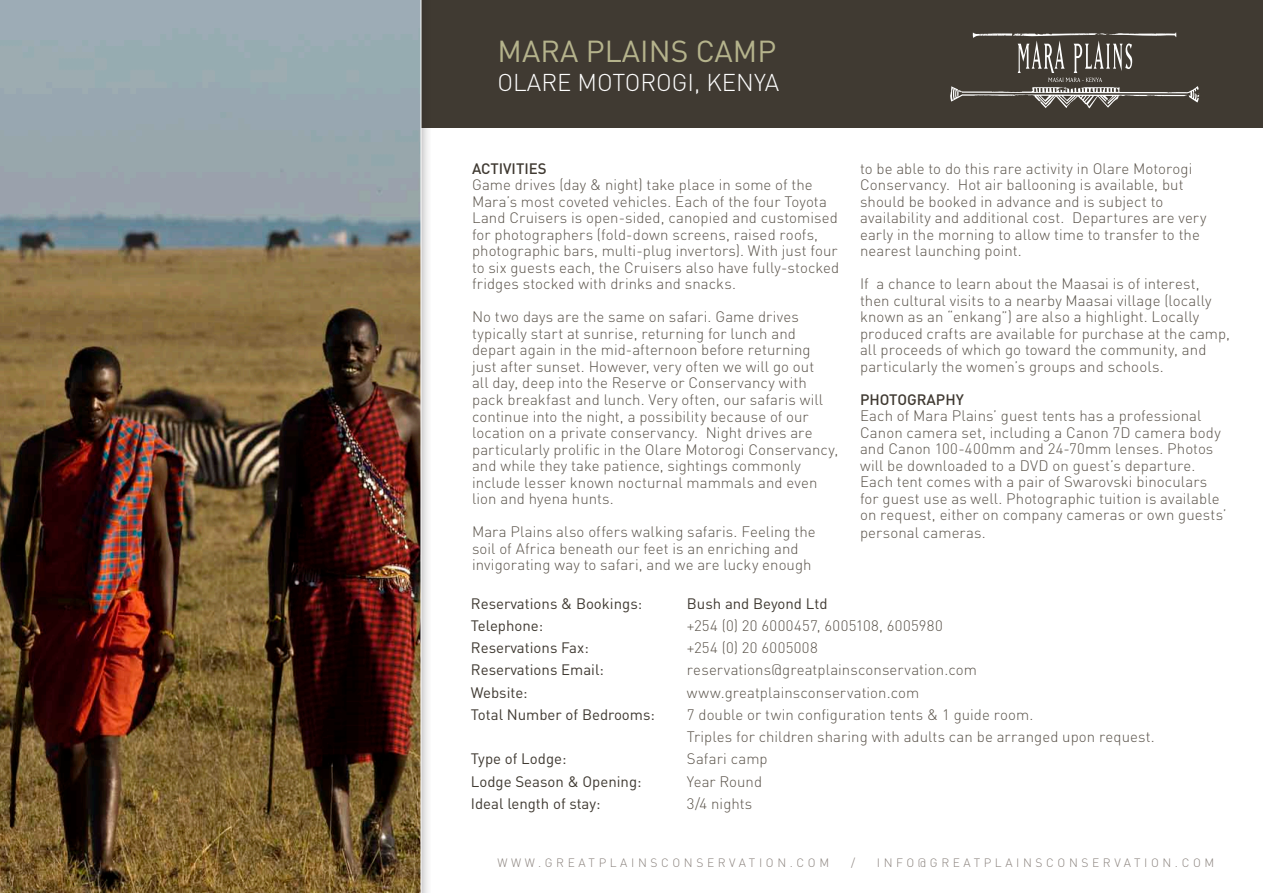
<style>
.page{position:relative;width:1263px;height:893px;background:#fff}
.page>*{position:absolute;margin:0;border:0;box-sizing:border-box;transform-origin:0 0}
.t1{font:30px "DIN";color:#b5b38c}
.t2{font:300 24px "DIN";color:#fff}
.t3{font:300 15px/16.5px "DIN";letter-spacing:.005em;color:#5b544b}
.t4{font:15px "DIN";color:#403a32}
.t5{font:300 15px "DIN";letter-spacing:.025em;color:#5b544b}
.t6{font:500 15px "DIN";color:#403a32}
.t7{font:300 12px "DIN";letter-spacing:.3em;color:#8b837e}
</style>
<div class="page">
<div style="left:414px;top:0;width:849px;height:128px;background:#403a32"></div>
<svg style="left:950px;top:32px;width:249px;height:76px"></svg>
<div style="left:0;top:0;width:433px;height:893px;background:#231f20;opacity:.45"></div>
<img style="left:0;top:0;width:421px;height:893px">
<h1 class="t1" style="left:497px;top:32px;width:280px">MARA PLAINS CAMP</h1>
<h2 class="t2" style="left:497px;top:67px;width:283px">OLARE MOTOROGI, KENYA</h2>
<p class="t6" style="left:472px;top:159px;width:76px">ACTIVITIES</p>
<p class="t3" style="left:472px;top:177px;width:369px">Game drives (day &amp; night) take place in some of the Mara’s most coveted vehicles. Each of the four Toyota Land Cruisers is open-sided, canopied and customised for photographers (fold-down screens, raised roofs, photographic bars, multi-plug invertors). With just four to six guests each, the Cruisers also have fully-stocked fridges stocked with drinks and snacks.</p>
<p class="t3" style="left:472px;top:309px;width:368px">No two days are the same on safari. Game drives typically start at sunrise, returning for lunch and depart again in the mid-afternoon before returning just after sunset. However, very often we will go out<br>all day, deep into the Reserve or Conservancy with pack breakfast and lunch. Very often, our safaris will continue into the night, a possibility because of our location on a private conservancy. Night drives are particularly prolific in the Olare Motorogi Conservancy, and while they take patience, sightings commonly include lesser known nocturnal mammals and even lion and hyena hunts.</p>
<p class="t3" style="left:472px;top:523px;width:345px">Mara Plains also offers walking safaris. Feeling the soil of Africa beneath our feet is an enriching and invigorating way to safari, and we are lucky enough</p>
<p class="t3" style="left:860px;top:160px;width:348px">to be able to do this rare activity in Olare Motorogi Conservancy. Hot air ballooning is available, but should be booked in advance and is subject to availability and additional cost. Departures are very early in the morning to allow time to transfer to the nearest launching point.</p>
<p class="t3" style="left:860px;top:275px;width:371px">If a chance to learn about the Maasai is of interest, then cultural visits to a nearby Maasai village (locally known as an “enkang”) are also a highlight. Locally produced crafts are available for purchase at the camp, all proceeds of which go toward the community, and particularly the women’s groups and schools.</p>
<p class="t6" style="left:860px;top:390px;width:105px">PHOTOGRAPHY</p>
<p class="t3" style="left:860px;top:407px;width:368px">Each of Mara Plains’ guest tents has a professional Canon camera set, including a Canon 7D camera body and Canon 100-400mm and 24-70mm lenses. Photos will be downloaded to a DVD on guest’s departure.<br>Each tent comes with a pair of Swarovski binoculars for guest use as well. Photographic tuition is available on request, either on company cameras or own guests’</p>
<p class="t3" style="left:860px;top:524px;width:127px">personal cameras.</p>
<p class="t4" style="left:471px;top:594px;width:173px">Reservations &amp; Bookings:</p>
<p class="t4" style="left:687px;top:594px;width:142px">Bush and Beyond Ltd</p>
<p class="t4" style="left:471px;top:616px;width:74px">Telephone:</p>
<p class="t5" style="left:687px;top:616px;width:257px">+254 (0) 20 6000457, 6005108, 6005980</p>
<p class="t4" style="left:471px;top:638px;width:119px">Reservations Fax:</p>
<p class="t5" style="left:687px;top:638px;width:132px">+254 (0) 20 6005008</p>
<p class="t4" style="left:471px;top:660px;width:135px">Reservations Email:</p>
<p class="t3" style="left:687px;top:661px;width:291px">reservations@greatplainsconservation.com</p>
<p class="t4" style="left:471px;top:683px;width:58px">Website:</p>
<p class="t3" style="left:687px;top:684px;width:234px">www.greatplainsconservation.com</p>
<p class="t4" style="left:471px;top:705px;width:186px">Total Number of Bedrooms:</p>
<p class="t3" style="left:687px;top:703px;width:469px;line-height:22.2px">7 double or twin configuration tents &amp; 1 guide room.<br>Triples for children sharing with adults can be arranged upon request.</p>
<p class="t4" style="left:471px;top:749px;width:97px">Type of Lodge:</p>
<p class="t3" style="left:687px;top:750px;width:82px">Safari camp</p>
<p class="t4" style="left:471px;top:772px;width:172px">Lodge Season &amp; Opening:</p>
<p class="t3" style="left:687px;top:773px;width:77px">Year Round</p>
<p class="t4" style="left:471px;top:794px;width:131px">Ideal length of stay:</p>
<p class="t3" style="left:687px;top:795px;width:67px">3/4 nights</p>
<p class="t7" style="left:497px;top:855px;width:333px">WWW.GREATPLAINSCONSERVATION.COM</p>
<p class="t7" style="left:851px;top:855px;width:6px">/</p>
<p class="t7" style="left:877px;top:855px;width:339px">INFO@GREATPLAINSCONSERVATION.COM</p>
</div>
